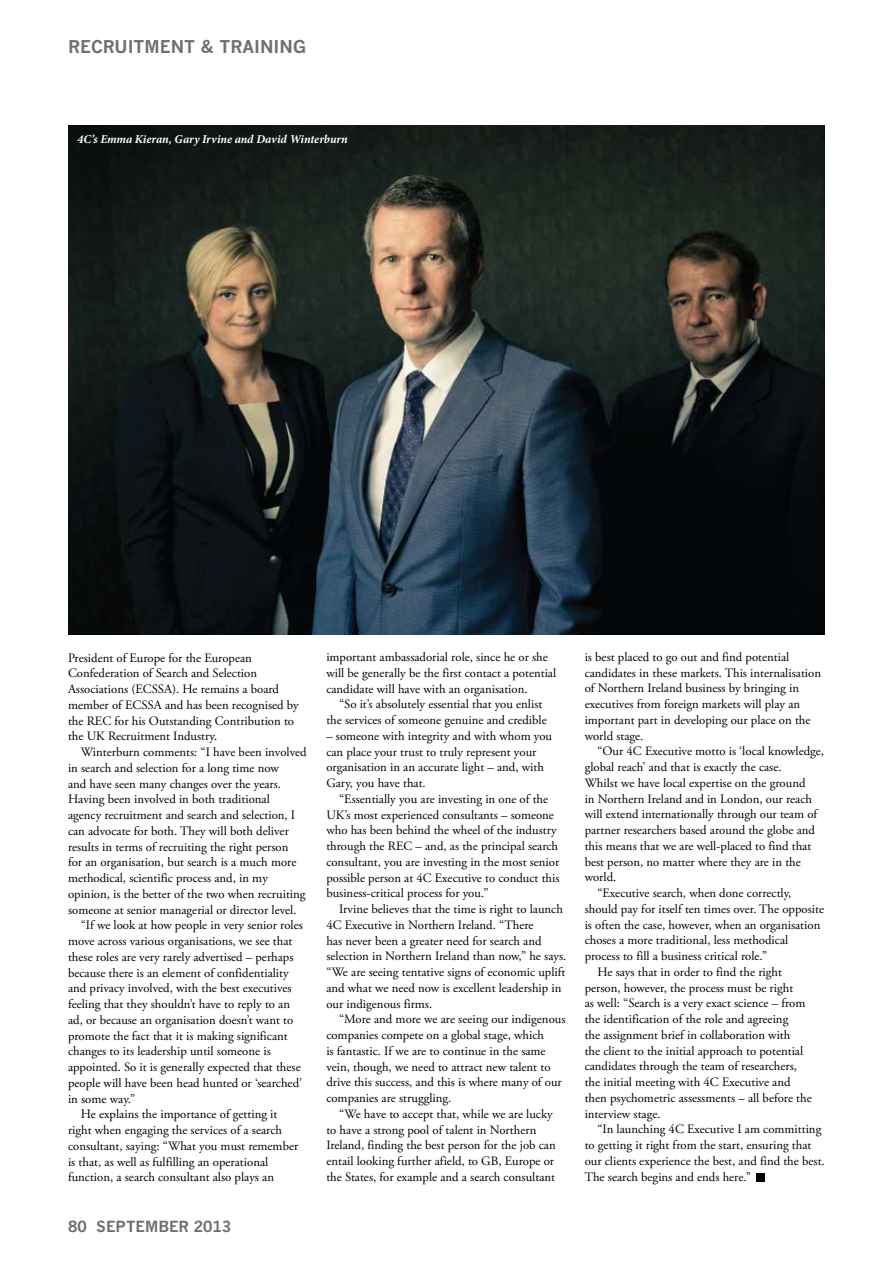
<style>
.page{position:relative;width:893px;height:1263px;background:#fff}
.page>*{position:absolute;margin:0;border:0;box-sizing:border-box;transform-origin:0 0}
.t1{font:700 17.25px "News Gothic";color:#6d6f71}
.t2{font:700 15px "News Gothic";color:#6d6f71}
.t3{font:12.75px/15.8px "Adobe Garamond Pro";color:#000}
.t4{font:italic 700 12px "Minion Pro";letter-spacing:-.005em;color:#fff}
</style>
<div class="page">
<img style="left:68px;top:125px;width:757px;height:509px">
<div style="left:756px;top:1173px;width:9px;height:9px;background:#000"></div>
<h1 class="t1" style="left:68px;top:37px;width:239px">RECRUITMENT &amp; TRAINING</h1>
<p class="t4" style="left:78px;top:130px;width:272px">4C’s Emma Kieran, Gary Irvine and David Winterburn</p>
<p class="t3" style="left:68px;top:650px;width:232px">President of Europe for the European Confederation of Search and Selection Associations (ECSSA). He remains a board member of ECSSA and has been recognised by the REC for his Outstanding Contribution to the UK Recruitment Industry.</p>
<p class="t3" style="left:81px;top:745px;width:227px">Winterburn comments: “I have been involved</p>
<p class="t3" style="left:68px;top:760px;width:212px">in search and selection for a long time now</p>
<p class="t3" style="left:68px;top:776px;width:215px">and have seen many changes over the years.</p>
<p class="t3" style="left:68px;top:792px;width:203px">Having been involved in both traditional</p>
<p class="t3" style="left:68px;top:808px;width:229px">agency recruitment and search and selection, I</p>
<p class="t3" style="left:68px;top:823px;width:222px">can advocate for both. They will both deliver</p>
<p class="t3" style="left:68px;top:839px;width:222px">results in terms of recruiting the right person</p>
<p class="t3" style="left:68px;top:855px;width:230px">for an organisation, but search is a much more</p>
<p class="t3" style="left:68px;top:871px;width:201px">methodical, scientific process and, in my</p>
<p class="t3" style="left:68px;top:886px;width:239px">opinion, is the better of the two when recruiting</p>
<p class="t3" style="left:68px;top:902px;width:230px">someone at senior managerial or director level.</p>
<p class="t3" style="left:81px;top:918px;width:224px">“If we look at how people in very senior roles</p>
<p class="t3" style="left:68px;top:934px;width:226px">move across various organisations, we see that</p>
<p class="t3" style="left:68px;top:949px;width:227px">these roles are very rarely advertised – perhaps</p>
<p class="t3" style="left:68px;top:965px;width:222px">because there is an element of confidentiality</p>
<p class="t3" style="left:68px;top:981px;width:225px">and privacy involved, with the best executives</p>
<p class="t3" style="left:68px;top:997px;width:224px">feeling that they shouldn’t have to reply to an</p>
<p class="t3" style="left:68px;top:1012px;width:227px">ad, or because an organisation doesn’t want to</p>
<p class="t3" style="left:68px;top:1028px;width:221px">promote the fact that it is making significant</p>
<p class="t3" style="left:68px;top:1044px;width:204px">changes to its leadership until someone is</p>
<p class="t3" style="left:68px;top:1060px;width:234px">appointed. So it is generally expected that these</p>
<p class="t3" style="left:68px;top:1075px;width:235px">people will have been head hunted or ‘searched’</p>
<p class="t3" style="left:68px;top:1091px;width:69px">in some way.”</p>
<p class="t3" style="left:81px;top:1107px;width:198px">He explains the importance of getting it</p>
<p class="t3" style="left:68px;top:1122px;width:216px">right when engaging the services of a search</p>
<p class="t3" style="left:68px;top:1138px;width:232px">consultant, saying: “What you must remember</p>
<p class="t3" style="left:68px;top:1154px;width:202px">is that, as well as fulfilling an operational</p>
<p class="t3" style="left:68px;top:1170px;width:208px">function, a search consultant also plays an</p>
<p class="t2" style="left:68px;top:1217px;width:165px">80 SEPTEMBER 2013</p>
<p class="t3" style="left:326px;top:650px;width:231px">important ambassadorial role, since he or she will be generally be the first contact a potential candidate will have with an organisation.</p>
<p class="t3" style="left:326px;top:697px;width:222px;text-indent:13px">“So it’s absolutely essential that you enlist the services of someone genuine and credible</p>
<p class="t3" style="left:326px;top:728px;width:227px">– someone with integrity and with whom you can place your trust to truly represent your organisation in an accurate light – and, with Gary, you have that.</p>
<p class="t3" style="left:326px;top:791px;width:235px;text-indent:13px">“Essentially you are investing in one of the UK’s most experienced consultants – someone who has been behind the wheel of the industry through the REC – and, as the principal search consultant, you are investing in the most senior possible person at 4C Executive to conduct this business-critical process for you.”</p>
<p class="t3" style="left:326px;top:902px;width:242px;text-indent:13px">Irvine believes that the time is right to launch 4C Executive in Northern Ireland. “There<br>has never been a greater need for search and selection in Northern Ireland than now,” he says. “We are seeing tentative signs of economic uplift and what we need now is excellent leadership in our indigenous firms.</p>
<p class="t3" style="left:326px;top:1012px;width:241px;text-indent:13px">“More and more we are seeing our indigenous companies compete on a global stage, which<br>is fantastic. If we are to continue in the same vein, though, we need to attract new talent to drive this success, and this is where many of our companies are struggling.</p>
<p class="t3" style="left:326px;top:1106px;width:231px;text-indent:13px">“We have to accept that, while we are lucky to have a strong pool of talent in Northern Ireland, finding the best person for the job can entail looking further afield, to GB, Europe or the States, for example and a search consultant</p>
<p class="t3" style="left:585px;top:649px;width:238px">is best placed to go out and find potential candidates in these markets. This internalisation of Northern Ireland business by bringing in executives from foreign markets will play an important part in developing our place on the world stage.</p>
<p class="t3" style="left:597px;top:744px;width:228px">“Our 4C Executive motto is ‘local knowledge,</p>
<p class="t3" style="left:585px;top:760px;width:198px">global reach’ and that is exactly the case.</p>
<p class="t3" style="left:585px;top:775px;width:222px">Whilst we have local expertise on the ground</p>
<p class="t3" style="left:585px;top:791px;width:229px">in Northern Ireland and in London, our reach</p>
<p class="t3" style="left:585px;top:807px;width:234px">will extend internationally through our team of</p>
<p class="t3" style="left:585px;top:823px;width:232px">partner researchers based around the globe and</p>
<p class="t3" style="left:585px;top:838px;width:228px">this means that we are well-placed to find that</p>
<p class="t3" style="left:585px;top:854px;width:218px">best person, no matter where they are in the</p>
<p class="t3" style="left:585px;top:870px;width:33px">world.</p>
<p class="t3" style="left:597px;top:886px;width:195px">“Executive search, when done correctly,</p>
<p class="t3" style="left:585px;top:901px;width:241px">should pay for itself ten times over. The opposite</p>
<p class="t3" style="left:585px;top:917px;width:237px">is often the case, however, when an organisation</p>
<p class="t3" style="left:585px;top:933px;width:205px">choses a more traditional, less methodical</p>
<p class="t3" style="left:585px;top:949px;width:184px">process to fill a business critical role.”</p>
<p class="t3" style="left:597px;top:964px;width:186px">He says that in order to find the right</p>
<p class="t3" style="left:585px;top:980px;width:210px">person, however, the process must be right</p>
<p class="t3" style="left:585px;top:996px;width:222px">as well: “Search is a very exact science – from</p>
<p class="t3" style="left:585px;top:1012px;width:205px">the identification of the role and agreeing</p>
<p class="t3" style="left:585px;top:1027px;width:207px">the assignment brief in collaboration with</p>
<p class="t3" style="left:585px;top:1043px;width:220px">the client to the initial approach to potential</p>
<p class="t3" style="left:585px;top:1059px;width:214px">candidates through the team of researchers,</p>
<p class="t3" style="left:585px;top:1075px;width:207px">the initial meeting with 4C Executive and</p>
<p class="t3" style="left:585px;top:1090px;width:229px">then psychometric assessments – all before the</p>
<p class="t3" style="left:585px;top:1106px;width:78px">interview stage.</p>
<p class="t3" style="left:597px;top:1122px;width:225px">“In launching 4C Executive I am committing</p>
<p class="t3" style="left:585px;top:1137px;width:228px">to getting it right from the start, ensuring that</p>
<p class="t3" style="left:585px;top:1153px;width:242px">our clients experience the best, and find the best.</p>
<p class="t3" style="left:585px;top:1169px;width:168px">The search begins and ends here.”</p>
</div>
